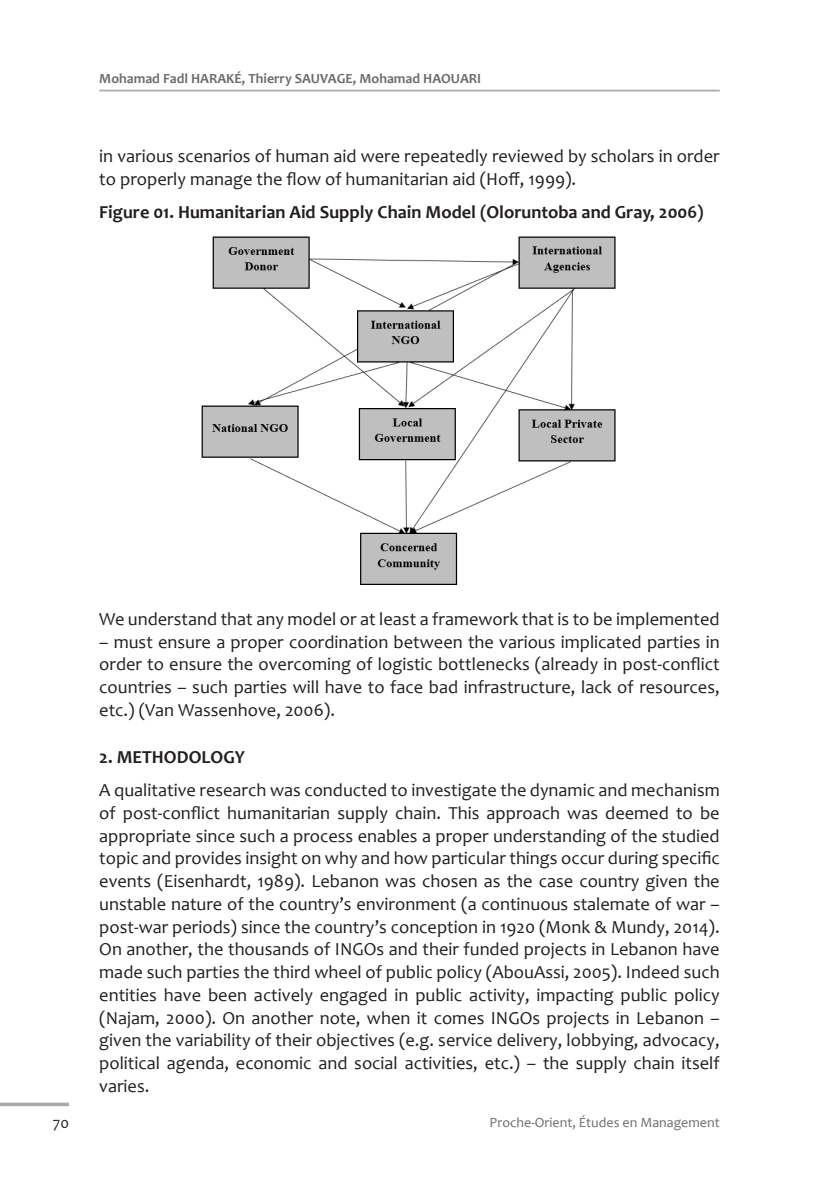
<style>
.page{position:relative;width:819px;height:1191px;background:#fff}
.page>*{position:absolute;margin:0;border:0;box-sizing:border-box;transform-origin:0 0}
.t1{font:18.38px/22.8px "Candara";color:#231f20;text-align:justify}
.t2{font:700 18.38px "Candara";color:#231f20}
.t3{font:15.75px "Candara";color:#231f20}
.t4{font:700 14px "Candara";color:#6c6d70}
.t5{font:14px "Candara";color:#6c6d70}
</style>
<div class="page">
<hr style="left:99px;top:90px;width:620px;height:1px;background:#a8a9ad">
<svg style="left:0;top:1102px;width:69px;height:4px"></svg>
<img style="left:201px;top:236px;width:415px;height:349px">
<p class="t4" style="left:99px;top:70px;width:383px">Mohamad Fadl HARAKÉ, Thierry SAUVAGE, Mohamad HAOUARI</p>
<p class="t1" style="left:99px;top:145px;width:622px">in various scenarios of human aid were repeatedly reviewed by scholars in order to properly manage the flow of humanitarian aid (Hoff, 1999).</p>
<p class="t2" style="left:99px;top:200px;width:605px">Figure 01. Humanitarian Aid Supply Chain Model (Oloruntoba and Gray, 2006)</p>
<p class="t1" style="left:99px;top:607px;width:622px">We understand that any model or at least a framework that is to be implemented</p>
<p class="t1" style="left:99px;top:630px;width:622px">– must ensure a proper coordination between the various implicated parties in order to ensure the overcoming of logistic bottlenecks (already in post-conflict countries – such parties will have to face bad infrastructure, lack of resources, etc.) (Van Wassenhove, 2006).</p>
<p class="t2" style="left:99px;top:746px;width:147px">2. METHODOLOGY</p>
<p class="t1" style="left:99px;top:779px;width:622px">A qualitative research was conducted to investigate the dynamic and mechanism of post-conflict humanitarian supply chain. This approach was deemed to be appropriate since such a process enables a proper understanding of the studied topic and provides insight on why and how particular things occur during specific events (Eisenhardt, 1989). Lebanon was chosen as the case country given the unstable nature of the country’s environment (a continuous stalemate of war – post-war periods) since the country’s conception in 1920 (Monk &amp; Mundy, 2014).<br>On another, the thousands of INGOs and their funded projects in Lebanon have made such parties the third wheel of public policy (AbouAssi, 2005). Indeed such entities have been actively engaged in public activity, impacting public policy (Najam, 2000). On another note, when it comes INGOs projects in Lebanon – given the variability of their objectives (e.g. service delivery, lobbying, advocacy, political agenda, economic and social activities, etc.) – the supply chain itself varies.</p>
<p class="t3" style="left:53px;top:1113px;width:18px">70</p>
<p class="t5" style="left:489px;top:1114px;width:232px">Proche-Orient, Études en Management</p>
</div>
